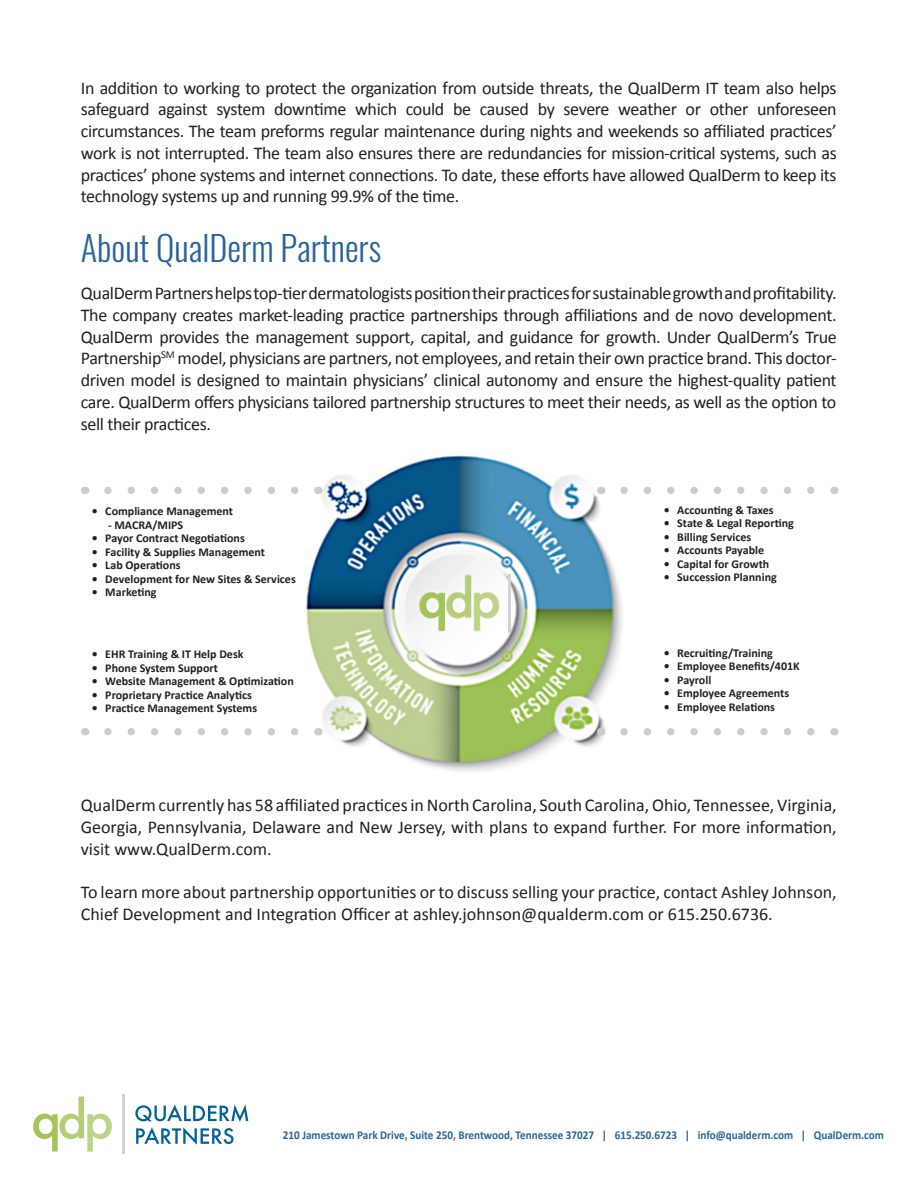
<style>
.page{position:relative;width:918px;height:1188px;background:#fff}
.page>*{position:absolute;margin:0;border:0;box-sizing:border-box;transform-origin:0 0}
.t1{font:300 34.5px "Oswald";color:#28649b}
.t2{font:18px/21.8px "Calibri";color:#231f20;text-align:justify}
.t3{font:700 12px "Calibri";color:#231f20}
.t4{font:700 12px "Calibri";color:#28649b;scale:.93 1}
</style>
<div class="page">
<svg style="left:135px;top:1104px;width:113px;height:41px"></svg>
<svg style="left:33px;top:1097px;width:79px;height:55px"></svg>
<hr style="left:122px;top:1094px;width:3px;height:60px;background:#d1d3d4">
<img style="left:81px;top:455px;width:758px;height:316px">
<svg style="left:421px;top:576px;width:77px;height:54px"></svg>
<hr style="left:509px;top:574px;width:2px;height:58px;background:#d1d3d4">
<svg style="left:624px;top:487px;width:198px;height:7px"></svg>
<svg style="left:624px;top:728px;width:198px;height:7px"></svg>
<svg style="left:108px;top:487px;width:198px;height:7px"></svg>
<svg style="left:108px;top:728px;width:198px;height:7px"></svg>
<p class="t2" style="left:81px;top:76px;width:757px">In addition to working to protect the organization from outside threats, the QualDerm IT team also helps safeguard against system downtime which could be caused by severe weather or other unforeseen circumstances. The team preforms regular maintenance during nights and weekends so affiliated practices’ work is not interrupted. The team also ensures there are redundancies for mission-critical systems, such as practices’ phone systems and internet connections. To date, these efforts have allowed QualDerm to keep its technology systems up and running 99.9% of the time.</p>
<h1 class="t1" style="left:81px;top:225px;width:302px">About QualDerm Partners</h1>
<p class="t2" style="left:81px;top:281px;width:757px">QualDerm Partners helps top-tier dermatologists position their practices for sustainable growth and profitability.<br>The company creates market-leading practice partnerships through affiliations and de novo development.<br>QualDerm provides the management support, capital, and guidance for growth. Under QualDerm’s True Partnership<sup>SM</sup> model, physicians are partners, not employees, and retain their own practice brand. This doctor&shy;driven model is designed to maintain physicians’ clinical autonomy and ensure the highest-quality patient care. QualDerm offers physicians tailored partnership structures to meet their needs, as well as the option to sell their practices.</p>
<p class="t3" style="left:92px;top:503px;width:143px">• Compliance Management</p>
<p class="t3" style="left:108px;top:520px;width:77px">- MACRA/MIPS</p>
<p class="t3" style="left:92px;top:530px;width:154px">• Payor Contract Negotiations</p>
<p class="t3" style="left:92px;top:544px;width:175px">• Facility &amp; Supplies Management</p>
<p class="t3" style="left:92px;top:557px;width:90px">• Lab Operations</p>
<p class="t3" style="left:92px;top:571px;width:205px">• Development for New Sites &amp; Services</p>
<p class="t3" style="left:92px;top:584px;width:66px">• Marketing</p>
<p class="t3" style="left:92px;top:646px;width:153px">• EHR Training &amp; IT Help Desk</p>
<p class="t3" style="left:92px;top:660px;width:128px">• Phone System Support</p>
<p class="t3" style="left:92px;top:673px;width:204px">• Website Management &amp; Optimization</p>
<p class="t3" style="left:92px;top:687px;width:162px">• Proprietary Practice Analytics</p>
<p class="t3" style="left:92px;top:700px;width:167px">• Practice Management Systems</p>
<p class="t3" style="left:664px;top:502px;width:111px">• Accounting &amp; Taxes</p>
<p class="t3" style="left:664px;top:515px;width:132px">• State &amp; Legal Reporting</p>
<p class="t3" style="left:664px;top:529px;width:89px">• Billing Services</p>
<p class="t3" style="left:664px;top:542px;width:102px">• Accounts Payable</p>
<p class="t3" style="left:664px;top:556px;width:107px">• Capital for Growth</p>
<p class="t3" style="left:664px;top:569px;width:115px">• Succession Planning</p>
<p class="t3" style="left:664px;top:645px;width:111px">• Recruiting/Training</p>
<p class="t3" style="left:664px;top:658px;width:137px">• Employee Benefits/401K</p>
<p class="t3" style="left:664px;top:672px;width:49px">• Payroll</p>
<p class="t3" style="left:664px;top:685px;width:127px">• Employee Agreements</p>
<p class="t3" style="left:664px;top:699px;width:113px">• Employee Relations</p>
<p class="t2" style="left:81px;top:794px;width:757px">QualDerm currently has 58 affiliated practices in North Carolina, South Carolina, Ohio, Tennessee, Virginia, Georgia, Pennsylvania, Delaware and New Jersey, with plans to expand further. For more information, visit www.QualDerm.com.</p>
<p class="t2" style="left:81px;top:881px;width:757px">To learn more about partnership opportunities or to discuss selling your practice, contact Ashley Johnson,<br>Chief Development and Integration Officer at ashley.johnson@qualderm.com or 615.250.6736.</p>
<p class="t4" style="left:283px;top:1131px;width:648px">210 Jamestown Park Drive, Suite 250, Brentwood, Tennessee 37027 | 615.250.6723 | info@qualderm.com | QualDerm.com</p>
</div>
